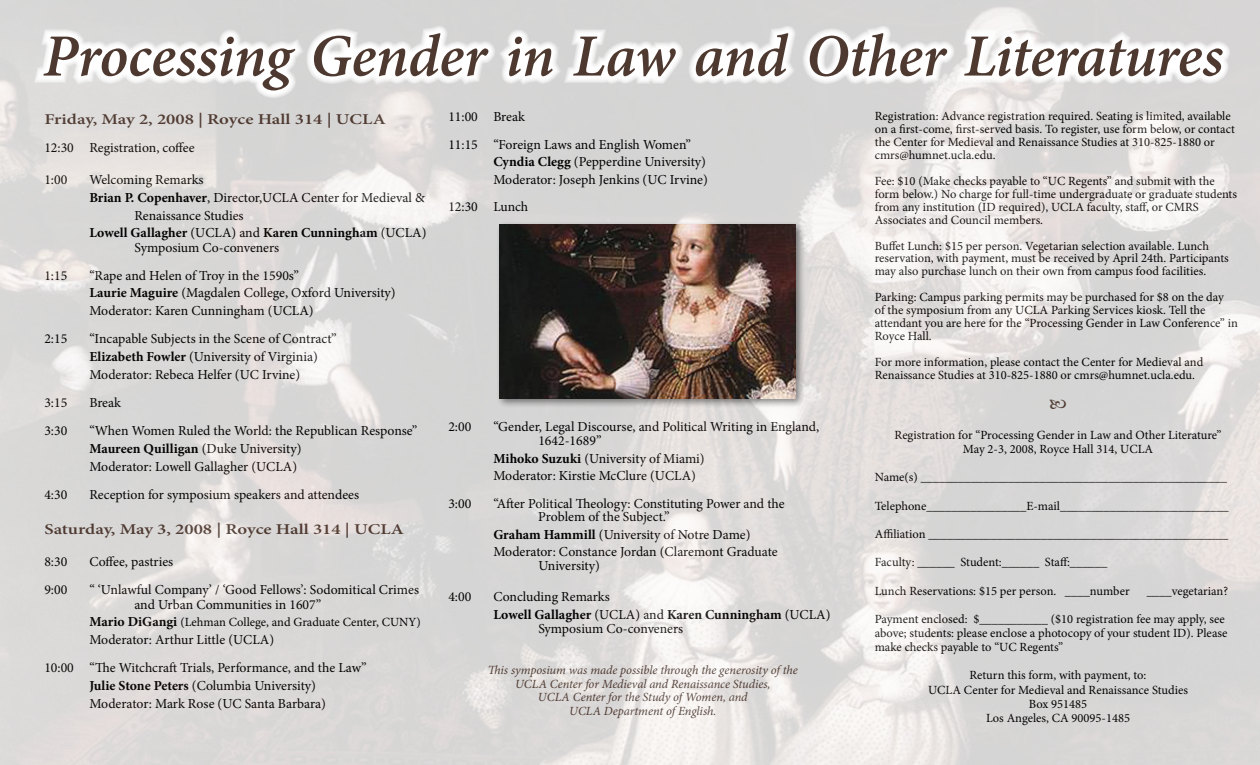
<style>
.page{position:relative;width:1260px;height:765px;background:#fff}
.page>*{position:absolute;margin:0;border:0;box-sizing:border-box;transform-origin:0 0}
.t1{font:italic 600 60px "Minion Pro";letter-spacing:-.01em;color:#4e3930}
.t2{font:600 15px "Minion Pro";color:#4e3930;scale:1.25 1}
.t3{font:13.75px/13.8px "Minion Pro";color:#000}
.t4{font:700 13.75px "Minion Pro";color:#000}
.t5{font:12.5px/12.9px "Minion Pro";color:#000}
.t6{font:italic 12.5px/13.8px "Minion Pro";letter-spacing:-.005em;color:#4e3930;text-align:center}
.s1{font-weight:700}
.s2{font-weight:400}
.s3{font-weight:700;font-size:13.75px}
</style>
<div class="page">
<div style="left:496px;top:221px;width:310px;height:187px;background:#000;opacity:.48"></div>
<img style="left:499px;top:224px;width:297px;height:174px">
<svg style="left:25px;top:18px;width:1218px;height:87px"></svg>
<svg style="left:1050px;top:400px;width:16px;height:9px"></svg>
<h1 class="t1" style="left:43px;top:14px;width:1182px">Processing Gender in Law and Other Literatures</h1>
<p class="t2" style="left:44px;top:109px;width:275px">Friday, May 2, 2008 | Royce Hall 314 | UCLA</p>
<p class="t3" style="left:44px;top:141px;width:152px">12:30 Registration, coffee</p>
<p class="t3" style="left:44px;top:173px;width:24px">1:00</p>
<p class="t3" style="left:89px;top:173px;width:116px">Welcoming Remarks</p>
<p class="t3" style="left:134px;top:189px;width:292px;line-height:17.8px;text-indent:-45px"><span class="s1">Brian P. Copenhaver</span>, Director,UCLA Center for Medieval &amp;<br>Renaissance Studies</p>
<p class="t3" style="left:134px;top:226px;width:294px;text-indent:-45px"><span class="s1">Lowell Gallagher</span> (UCLA) and <span class="s1">Karen Cunningham</span> (UCLA)<br>Symposium Co-conveners</p>
<p class="t3" style="left:44px;top:268px;width:24px">1:15</p>
<p class="t3" style="left:89px;top:268px;width:211px">“Rape and Helen of Troy in the 1590s”</p>
<p class="t3" style="left:89px;top:286px;width:308px"><span class="s1">Laurie Maguire</span> (Magdalen College, Oxford University)</p>
<p class="t3" style="left:89px;top:304px;width:226px">Moderator: Karen Cunningham (UCLA)</p>
<p class="t3" style="left:44px;top:332px;width:24px">2:15</p>
<p class="t3" style="left:89px;top:332px;width:249px">“Incapable Subjects in the Scene of Contract”</p>
<p class="t3" style="left:89px;top:350px;width:230px"><span class="s1">Elizabeth Fowler</span> (University of Virginia)</p>
<p class="t3" style="left:89px;top:368px;width:212px">Moderator: Rebeca Helfer (UC Irvine)</p>
<p class="t3" style="left:44px;top:396px;width:24px">3:15</p>
<p class="t3" style="left:89px;top:396px;width:33px">Break</p>
<p class="t3" style="left:44px;top:424px;width:24px">3:30</p>
<p class="t3" style="left:89px;top:424px;width:330px">“When Women Ruled the World: the Republican Response”</p>
<p class="t4" style="left:89px;top:439px;width:214px">Maureen Quilligan <span class="s2">(Duke University)</span></p>
<p class="t3" style="left:89px;top:460px;width:209px">Moderator: Lowell Gallagher (UCLA)</p>
<p class="t3" style="left:44px;top:488px;width:24px">4:30</p>
<p class="t3" style="left:89px;top:488px;width:271px">Reception for symposium speakers and attendees</p>
<p class="t2" style="left:44px;top:519px;width:289px">Saturday, May 3, 2008 | Royce Hall 314 | UCLA</p>
<p class="t3" style="left:44px;top:555px;width:24px">8:30</p>
<p class="t3" style="left:89px;top:555px;width:85px">Coffee, pastries</p>
<p class="t3" style="left:44px;top:583px;width:24px">9:00</p>
<p class="t3" style="left:134px;top:583px;width:286px;text-indent:-45px">“ ‘Unlawful Company’ / ‘Good Fellows’: Sodomitical Crimes and Urban Communities in 1607”</p>
<p class="t5" style="left:89px;top:616px;width:333px"><span class="s3">Mario DiGangi</span> (Lehman College, and Graduate Center, CUNY)</p>
<p class="t3" style="left:89px;top:633px;width:186px">Moderator: Arthur Little (UCLA)</p>
<p class="t3" style="left:44px;top:661px;width:324px">10:00 “The Witchcraft Trials, Performance, and the Law”</p>
<p class="t3" style="left:89px;top:679px;width:228px"><span class="s1">Julie Stone Peters</span> (Columbia University)</p>
<p class="t3" style="left:89px;top:697px;width:238px">Moderator: Mark Rose (UC Santa Barbara)</p>
<p class="t3" style="left:448px;top:110px;width:78px">11:00 Break</p>
<p class="t3" style="left:448px;top:138px;width:244px">11:15 “Foreign Laws and English Women”</p>
<p class="t3" style="left:493px;top:155px;width:214px"><span class="s1">Cyndia Clegg</span> (Pepperdine University)</p>
<p class="t3" style="left:493px;top:173px;width:216px">Moderator: Joseph Jenkins (UC Irvine)</p>
<p class="t3" style="left:448px;top:200px;width:81px">12:30 Lunch</p>
<p class="t3" style="left:448px;top:420px;width:24px">2:00</p>
<p class="t3" style="left:538px;top:420px;width:282px;text-indent:-45px">“Gender, Legal Discourse, and Political Writing in England,<br>1642-1689”</p>
<p class="t3" style="left:493px;top:451px;width:213px"><span class="s1">Mihoko Suzuki</span> (University of Miami)</p>
<p class="t3" style="left:493px;top:469px;width:204px">Moderator: Kirstie McClure (UCLA)</p>
<p class="t3" style="left:448px;top:496px;width:24px">3:00</p>
<p class="t3" style="left:493px;top:496px;width:293px">“After Political Theology: Constituting Power and the</p>
<p class="t3" style="left:538px;top:510px;width:133px">Problem of the Subject.”</p>
<p class="t3" style="left:493px;top:528px;width:259px"><span class="s1">Graham Hammill</span> (University of Notre Dame)</p>
<p class="t3" style="left:538px;top:545px;width:241px;text-indent:-45px">Moderator: Constance Jordan (Claremont Graduate<br>University)</p>
<p class="t3" style="left:448px;top:590px;width:24px">4:00</p>
<p class="t3" style="left:493px;top:590px;width:118px">Concluding Remarks</p>
<p class="t3" style="left:538px;top:608px;width:294px;text-indent:-45px"><span class="s1">Lowell Gallagher</span> (UCLA) and <span class="s1">Karen Cunningham</span> (UCLA)<br>Symposium Co-conveners</p>
<p class="t6" style="left:488px;top:663px;width:312px">This symposium was made possible through the generosity of the UCLA Center for Medieval and Renaissance Studies,<br>UCLA Center for the Study of Women, and<br>UCLA Department of English.</p>
<p class="t5" style="left:875px;top:110px;width:362px">Registration: Advance registration required. Seating is limited, available on a first-come, first-served basis. To register, use form below, or contact the Center for Medieval and Renaissance Studies at 310-825-1880 or cmrs@humnet.ucla.edu.</p>
<p class="t5" style="left:875px;top:175px;width:364px">Fee: $10 (Make checks payable to “UC Regents” and submit with the form below.) No charge for full-time undergraduate or graduate students from any institution (ID required), UCLA faculty, staff, or CMRS Associates and Council members.</p>
<p class="t5" style="left:875px;top:239px;width:356px">Buffet Lunch: $15 per person. Vegetarian selection available. Lunch reservation, with payment, must be received by April 24th. Participants may also purchase lunch on their own from campus food facilities.</p>
<p class="t5" style="left:875px;top:291px;width:365px">Parking: Campus parking permits may be purchased for $8 on the day<br>of the symposium from any UCLA Parking Services kiosk. Tell the attendant you are here for the “Processing Gender in Law Conference” in Royce Hall.</p>
<p class="t5" style="left:875px;top:355px;width:330px">For more information, please contact the Center for Medieval and<br>Renaissance Studies at 310-825-1880 or cmrs@humnet.ucla.edu.</p>
<p class="t5" style="left:895px;top:428px;width:328px">Registration for “Processing Gender in Law and Other Literature”</p>
<p class="t5" style="left:963px;top:443px;width:192px">May 2-3, 2008, Royce Hall 314, UCLA</p>
<p class="t5" style="left:875px;top:471px;width:354px">Name(s) _________________________________________________</p>
<p class="t5" style="left:875px;top:499px;width:356px">Telephone________________E-mail___________________________</p>
<p class="t5" style="left:875px;top:528px;width:355px">Affiliation ________________________________________________</p>
<p class="t5" style="left:875px;top:556px;width:234px">Faculty: ______ Student:______ Staff:______</p>
<p class="t5" style="left:875px;top:584px;width:256px">Lunch Reservations: $15 per person. ____number</p>
<p class="t5" style="left:1147px;top:584px;width:83px">____vegetarian?</p>
<p class="t5" style="left:875px;top:612px;width:354px;line-height:14.1px">Payment enclosed: $___________ ($10 registration fee may apply, see above; students: please enclose a photocopy of your student ID). Please make checks payable to “UC Regents”</p>
<p class="t5" style="left:970px;top:669px;width:178px">Return this form, with payment, to:</p>
<p class="t5" style="left:928px;top:683px;width:261px">UCLA Center for Medieval and Renaissance Studies</p>
<p class="t5" style="left:1029px;top:697px;width:60px">Box 951485</p>
<p class="t5" style="left:986px;top:712px;width:145px">Los Angeles, CA 90095-1485</p>
</div>
